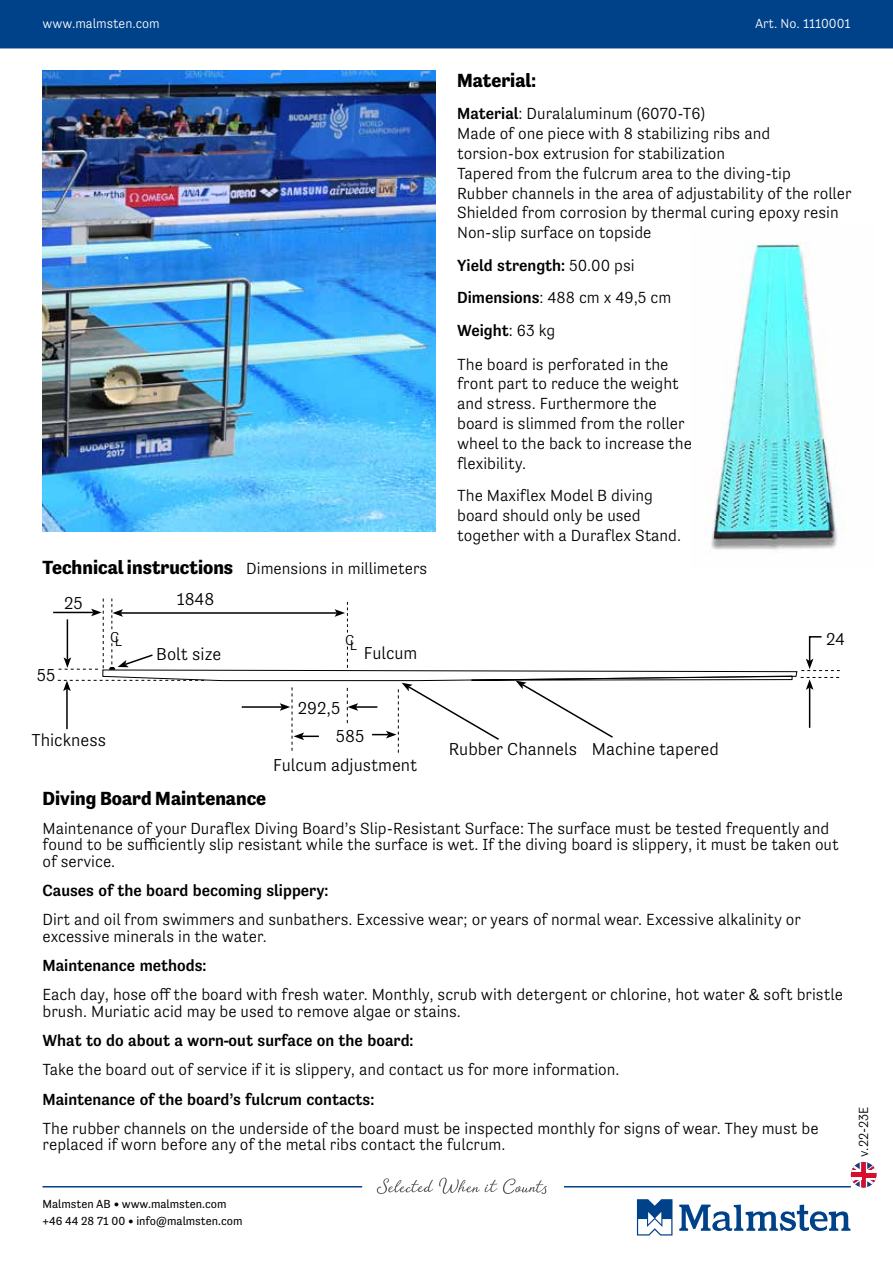
<style>
.page{position:relative;width:893px;height:1263px;background:#fff}
.page>*{position:absolute;margin:0;border:0;box-sizing:border-box;transform-origin:0 0}
.t1{font:700 19.5px "Tenso";color:#000}
.t2{font:300 17.7px/28.5px "Tenso";color:#000}
.t3{font:300 16.5px/19.8px "Tenso";color:#000}
.t4{font:500 16.5px "Tenso";color:#000}
.t5{font:300 14.7px "Tenso";color:#000}
.t6{font:300 13.5px "Tenso";color:#fff}
.t7{font:300 13.5px "Tenso";color:#000}
.t8{font:12px/16.5px "Tenso";color:#000}
.s1{font-weight:700;font-size:19.5px}
.s2{font-weight:500}
</style>
<div class="page">
<div style="left:0;top:0;width:893px;height:48px;background:#004289"></div>
<hr style="left:43px;top:1186px;width:319px;height:1px;background:#004289">
<svg style="left:377px;top:1178px;width:56px;height:16px"></svg>
<svg style="left:439px;top:1178px;width:108px;height:16px"></svg>
<hr style="left:564px;top:1186px;width:287px;height:1px;background:#004289">
<svg style="left:679px;top:1204px;width:171px;height:27px"></svg>
<svg style="left:637px;top:1199px;width:35px;height:36px"></svg>
<svg style="left:851px;top:1162px;width:25px;height:25px"></svg>
<img style="left:707px;top:242px;width:137px;height:308px">
<img style="left:43px;top:70px;width:393px;height:461px">
<hr style="left:53px;top:612px;width:40px;height:1px;background:#000">
<svg style="left:58px;top:598px;width:782px;height:155px"></svg>
<p class="t6" style="left:43px;top:15px;width:119px">www.malmsten.com</p>
<p class="t6" style="left:755px;top:15px;width:97px">Art. No. 1110001</p>
<p class="t3" style="left:43px;top:558px;width:386px"><span class="s1">Technical instructions</span> Dimensions in millimeters</p>
<p class="t2" style="left:64px;top:588px;width:20px">25</p>
<p class="t2" style="left:37px;top:661px;width:20px">55</p>
<p class="t5" style="left:110px;top:631px;width:14px">CL</p>
<p class="t2" style="left:31px;top:725px;width:76px">Thickness</p>
<p class="t2" style="left:177px;top:585px;width:39px">1848</p>
<p class="t2" style="left:156px;top:639px;width:67px">Bolt size</p>
<p class="t5" style="left:345px;top:634px;width:14px">CL</p>
<p class="t2" style="left:364px;top:639px;width:55px">Fulcum</p>
<p class="t2" style="left:336px;top:693px;width:30px;text-indent:-38px">292,5<br>585</p>
<p class="t2" style="left:273px;top:751px;width:146px">Fulcum adjustment</p>
<p class="t1" style="left:457px;top:69px;width:80px">Material:</p>
<p class="t3" style="left:457px;top:104px;width:396px"><span class="s2">Material</span>: Duralaluminum (6070-T6)<br>Made of one piece with 8 stabilizing ribs and torsion-box extrusion for stabilization<br>Tapered from the fulcrum area to the diving-tip<br>Rubber channels in the area of adjustability of the roller Shielded from corrosion by thermal curing epoxy resin Non-slip surface on topside</p>
<p class="t3" style="left:457px;top:249px;width:216px;line-height:32.8px"><span class="s2">Yield strength:</span> 50.00 psi<br><span class="s2">Dimensions</span>: 488 cm x 49,5 cm<br><span class="s2">Weight</span>: 63 kg<br>The board is perforated in the</p>
<p class="t3" style="left:457px;top:374px;width:236px">front part to reduce the weight and stress. Furthermore the board is slimmed from the roller wheel to the back to increase the flexibility.</p>
<p class="t3" style="left:457px;top:485px;width:226px">The Maxiflex Model B diving board should only be used together with a Duraflex Stand.</p>
<p class="t2" style="left:449px;top:735px;width:272px">Rubber Channels Machine tapered</p>
<p class="t2" style="left:826px;top:624px;width:20px">24</p>
<p class="t1" style="left:43px;top:787px;width:225px">Diving Board Maintenance</p>
<p class="t3" style="left:43px;top:820px;width:798px;line-height:16.5px">Maintenance of your Duraflex Diving Board’s Slip-Resistant Surface: The surface must be tested frequently and found to be sufficiently slip resistant while the surface is wet. If the diving board is slippery, it must be taken out of service.</p>
<p class="t4" style="left:43px;top:881px;width:287px">Causes of the board becoming slippery:</p>
<p class="t3" style="left:43px;top:911px;width:760px;line-height:16.5px">Dirt and oil from swimmers and sunbathers. Excessive wear; or years of normal wear. Excessive alkalinity or excessive minerals in the water.</p>
<p class="t4" style="left:43px;top:956px;width:165px">Maintenance methods:</p>
<p class="t3" style="left:43px;top:986px;width:802px;line-height:16.5px">Each day, hose off the board with fresh water. Monthly, scrub with detergent or chlorine, hot water &amp; soft bristle brush. Muriatic acid may be used to remove algae or stains.</p>
<p class="t4" style="left:43px;top:1031px;width:373px">What to do about a worn-out surface on the board:</p>
<p class="t3" style="left:43px;top:1060px;width:579px">Take the board out of service if it is slippery, and contact us for more information.</p>
<p class="t4" style="left:43px;top:1090px;width:333px">Maintenance of the board’s fulcrum contacts:</p>
<p class="t3" style="left:43px;top:1120px;width:778px;line-height:16.5px">The rubber channels on the underside of the board must be inspected monthly for signs of wear. They must be replaced if worn before any of the metal ribs contact the fulcrum.</p>
<p class="t7" style="left:856px;top:1157px;width:52px;rotate:-90deg">v.22-23E</p>
<p class="t8" style="left:43px;top:1196px;width:202px">Malmsten AB • www.malmsten.com +46 44 28 71 00 • info@malmsten.com</p>
</div>
